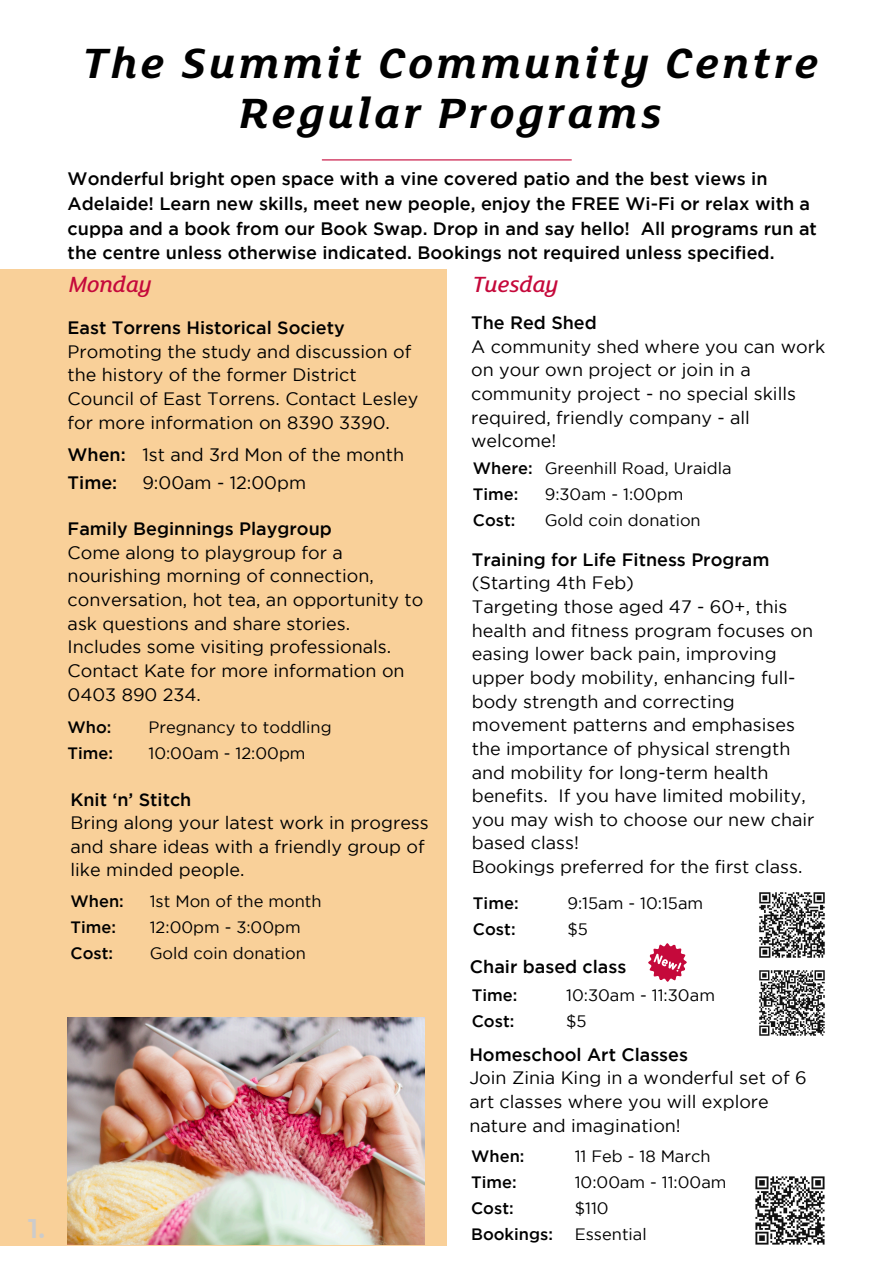
<style>
.page{position:relative;width:894px;height:1264px;background:#fff}
.page>*{position:absolute;margin:0;border:0;box-sizing:border-box;transform-origin:0 0}
.t1{font:italic 700 46.05px/49.5px "FS Lola";letter-spacing:.07em;color:#000;text-align:center}
.t2{font:600 27px "Montserrat";color:#cccbcb}
.t3{font:italic 500 24px "FS Lola";color:#c5093b}
.t4{font:18px/23.7px "Gotham";color:#000}
.t5{font:500 18px/24.8px "Gotham";color:#000}
.t6{font:16.5px "Gotham";color:#000}
.t7{font:500 16.5px/25.8px "Gotham";color:#000}
</style>
<div class="page">
<div style="left:0;top:270px;width:446px;height:975px;background:#f9d099"></div>
<hr style="left:322px;top:159px;width:249px;height:1px;background:#c5093b">
<img style="left:755px;top:1176px;width:70px;height:69px">
<img style="left:68px;top:1017px;width:356px;height:227px">
<svg style="left:648px;top:943px;width:39px;height:39px"></svg>
<img style="left:759px;top:970px;width:66px;height:66px">
<img style="left:759px;top:892px;width:66px;height:66px">
<p class="t2" style="left:28px;top:1211px;width:18px">1.</p>
<p class="t1" style="left:82px;top:42px;width:737px">The Summit Community Centre<br>Regular Programs</p>
<p class="t5" style="left:68px;top:168px;width:750px">Wonderful bright open space with a vine covered patio and the best views in Adelaide! Learn new skills, meet new people, enjoy the FREE Wi-Fi or relax with a cuppa and a book from our Book Swap. Drop in and say hello! All programs run at the centre unless otherwise indicated. Bookings not required unless specified.</p>
<p class="t3" style="left:69px;top:274px;width:84px">Monday</p>
<p class="t5" style="left:68px;top:316px;width:278px">East Torrens Historical Society</p>
<h4 class="t4" style="left:68px;top:341px;width:352px">Promoting the study and discussion of the history of the former District Council of East Torrens. Contact Lesley for more information on 8390 3390.</h4>
<p class="t3" style="left:472px;top:274px;width:87px">Tuesday</p>
<p class="t5" style="left:471px;top:311px;width:127px">The Red Shed</p>
<p class="t4" style="left:471px;top:336px;width:355px">A community shed where you can work on your own project or join in a community project - no special skills required, friendly company - all welcome!</p>
<p class="t4" style="left:142px;top:444px;width:263px">1st and 3rd Mon of the month</p>
<p class="t4" style="left:142px;top:472px;width:165px">9:00am - 12:00pm</p>
<p class="t5" style="left:68px;top:442px;width:60px;line-height:28.2px">When:<br>Time:</p>
<h4 class="t7" style="left:472px;top:456px;width:61px">Where:<br>Time:<br>Cost:</h4>
<p class="t6" style="left:544px;top:462px;width:188px">Greenhill Road, Uraidla</p>
<p class="t6" style="left:544px;top:488px;width:140px">9:30am - 1:00pm</p>
<p class="t6" style="left:544px;top:514px;width:157px">Gold coin donation</p>
<p class="t5" style="left:68px;top:517px;width:266px">Family Beginnings Playgroup</p>
<p class="t4" style="left:68px;top:542px;width:307px">Come along to playgroup for a nourishing morning of connection,</p>
<p class="t4" style="left:68px;top:589px;width:357px">conversation, hot tea, an opportunity to ask questions and share stories.<br>Includes some visiting professionals.<br>Contact Kate for more information on<br>0403 890 234.</p>
<h4 class="t5" style="left:471px;top:548px;width:299px">Training for Life Fitness Program</h4>
<p class="t4" style="left:471px;top:572px;width:164px">(Starting 4th Feb)</p>
<h4 class="t4" style="left:471px;top:596px;width:344px">Targeting those aged 47 - 60+, this health and fitness program focuses on easing lower back pain, improving upper body mobility, enhancing full&shy;body strength and correcting movement patterns and emphasises the importance of physical strength and mobility for long-term health benefits. If you have limited mobility, you may wish to choose our new chair based class!</h4>
<p class="t4" style="left:471px;top:856px;width:332px">Bookings preferred for the first class.</p>
<p class="t6" style="left:567px;top:896px;width:137px">9:15am - 10:15am</p>
<p class="t6" style="left:567px;top:922px;width:22px">$5</p>
<p class="t7" style="left:68px;top:715px;width:47px">Who:<br>Time:</p>
<p class="t6" style="left:148px;top:721px;width:185px">Pregnancy to toddling</p>
<p class="t6" style="left:148px;top:747px;width:159px">10:00am - 12:00pm</p>
<p class="t5" style="left:70px;top:788px;width:122px">Knit ‘n’ Stitch</p>
<h4 class="t4" style="left:70px;top:812px;width:360px">Bring along your latest work in progress and share ideas with a friendly group of like minded people.</h4>
<h4 class="t6" style="left:150px;top:894px;width:173px">1st Mon of the month</h4>
<p class="t6" style="left:150px;top:920px;width:152px">12:00pm - 3:00pm</p>
<p class="t6" style="left:150px;top:946px;width:157px">Gold coin donation</p>
<p class="t7" style="left:70px;top:889px;width:55px">When:<br>Time:<br>Cost:</p>
<p class="t7" style="left:473px;top:891px;width:47px">Time:<br>Cost:</p>
<p class="t5" style="left:470px;top:955px;width:158px">Chair based class</p>
<p class="t7" style="left:471px;top:983px;width:47px">Time:<br>Cost:</p>
<h4 class="t6" style="left:566px;top:989px;width:150px">10:30am - 11:30am</h4>
<p class="t6" style="left:566px;top:1015px;width:22px">$5</p>
<p class="t5" style="left:469px;top:1043px;width:220px">Homeschool Art Classes</p>
<h4 class="t4" style="left:469px;top:1067px;width:339px">Join Zinia King in a wonderful set of 6 art classes where you will explore nature and imagination!</h4>
<p class="t7" style="left:471px;top:1144px;width:83px">When:<br>Time:<br>Cost:<br>Bookings:</p>
<h1 class="t6" style="left:574px;top:1150px;width:137px">11 Feb - 18 March</h1>
<p class="t6" style="left:574px;top:1175px;width:153px">10:00am - 11:00am</p>
<h4 class="t6" style="left:574px;top:1201px;width:35px">$110</h4>
<h3 class="t6" style="left:574px;top:1227px;width:74px">Essential</h3>
</div>
